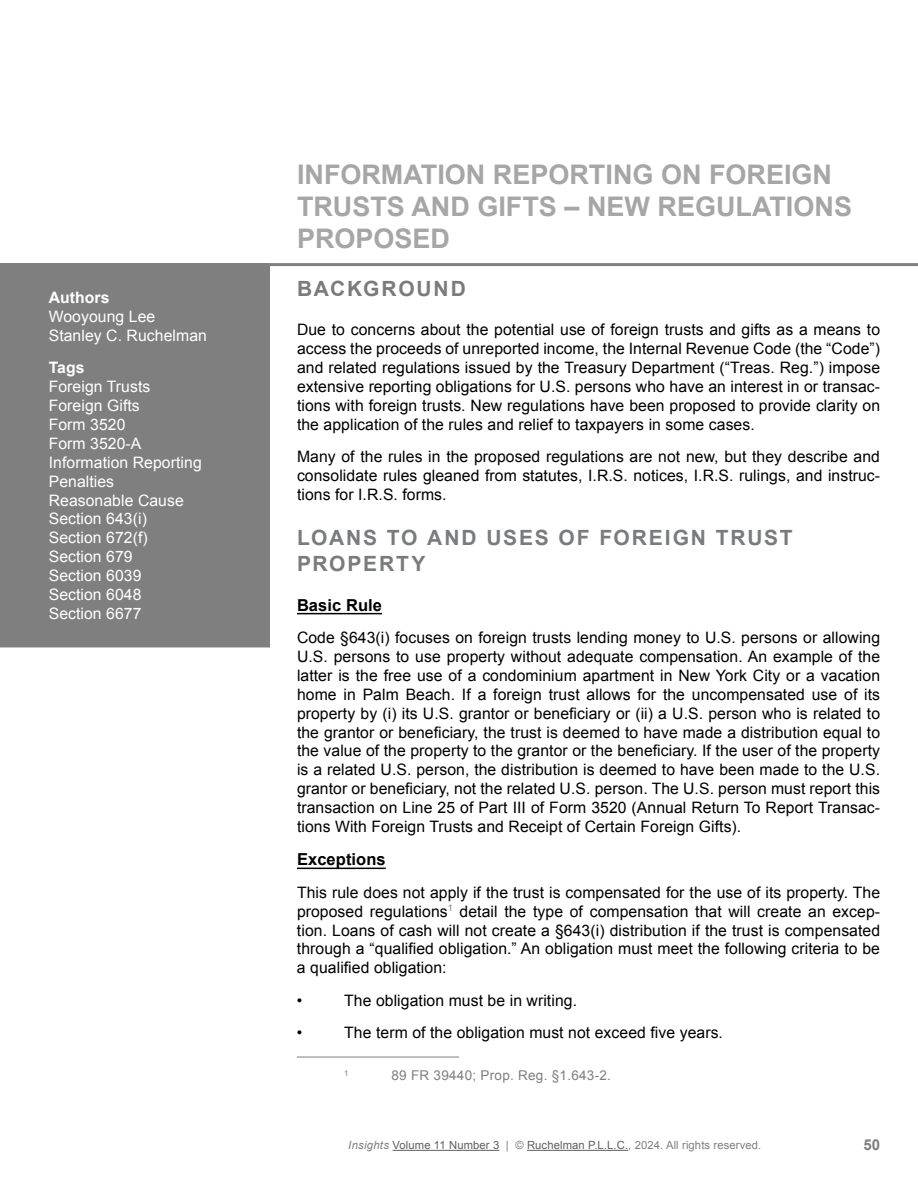
<style>
.page{position:relative;width:918px;height:1188px;background:#fff}
.page>*{position:absolute;margin:0;border:0;box-sizing:border-box;transform-origin:0 0}
.t1{font:700 27px/32.4px "Arial";color:#a6a6a6}
.t2{font:700 21px/25.2px "Arial";letter-spacing:.085em;color:#797b7e}
.t3{font:700 16.5px "Arial";letter-spacing:.005em;color:#000}
.t4{font:15.75px/18.9px "Arial";letter-spacing:.005em;color:#000;text-align:justify}
.t5{font:15.75px/18.9px "Arial";letter-spacing:.005em;color:#fff}
.t6{font:700 15.75px "Arial";letter-spacing:.005em;color:#fff}
.t7{font:700 15px "Arial";color:#7f7f7f}
.t8{font:13.5px "Arial";letter-spacing:.02em;color:#7f7f7f}
.t9{font:11.25px "Arial";letter-spacing:.01em;color:#5f5f5f}
.t10{font:7.8px "Arial";color:#7f7f7f}
.s1{font-style:italic;color:#7f7f7f}
.s2{color:#7f7f7f}
</style>
<div class="page">
<hr style="left:393px;top:1150px;width:106px;height:1px;background:#5f5f5f">
<hr style="left:527px;top:1150px;width:101px;height:1px;background:#5f5f5f">
<div style="left:0;top:266px;width:270px;height:381px;background:#7f7f7f"></div>
<hr style="left:0;top:263px;width:918px;height:3px;background:#7f7f7f">
<hr style="left:297px;top:613px;width:85px;height:1px;background:#000">
<hr style="left:297px;top:868px;width:89px;height:1px;background:#000">
<hr style="left:297px;top:1057px;width:162px;height:1px;background:#7f7f7f">
<p class="t6" style="left:49px;top:287px;width:62px">Authors</p>
<p class="t5" style="left:49px;top:307px;width:160px">Wooyoung Lee<br>Stanley C. Ruchelman</p>
<p class="t6" style="left:49px;top:357px;width:37px">Tags</p>
<p class="t5" style="left:49px;top:377px;width:155px">Foreign Trusts<br>Foreign Gifts<br>Form 3520<br>Form 3520-A<br>Information Reporting<br>Penalties<br>Reasonable Cause<br>Section 643(i)<br>Section 672(f)<br>Section 679<br>Section 6039<br>Section 6048<br>Section 6677</p>
<h1 class="t1" style="left:297px;top:159px;width:557px">INFORMATION REPORTING ON FOREIGN<br>TRUSTS AND GIFTS – NEW REGULATIONS<br>PROPOSED</h1>
<h2 class="t2" style="left:297px;top:277px;width:170px">BACKGROUND</h2>
<p class="t4" style="left:297px;top:320px;width:585px">Due to concerns about the potential use of foreign trusts and gifts as a means to access the proceeds of unreported income, the Internal Revenue Code (the “Code”) and related regulations issued by the Treasury Department (“Treas. Reg.”) impose extensive reporting obligations for U.S. persons who have an interest in or transac&shy;tions with foreign trusts. New regulations have been proposed to provide clarity on the application of the rules and relief to taxpayers in some cases.</p>
<p class="t4" style="left:297px;top:447px;width:585px">Many of the rules in the proposed regulations are not new, but they describe and consolidate rules gleaned from statutes, I.R.S. notices, I.R.S. rulings, and instruc&shy;tions for I.R.S. forms.</p>
<h2 class="t2" style="left:297px;top:526px;width:497px">LOANS TO AND USES OF FOREIGN TRUST<br>PROPERTY</h2>
<p class="t3" style="left:297px;top:594px;width:87px">Basic Rule</p>
<p class="t4" style="left:297px;top:628px;width:585px">Code §643(i) focuses on foreign trusts lending money to U.S. persons or allowing U.S. persons to use property without adequate compensation. An example of the latter is the free use of a condominium apartment in New York City or a vacation home in Palm Beach. If a foreign trust allows for the uncompensated use of its property by (i) its U.S. grantor or beneficiary or (ii) a U.S. person who is related to the grantor or beneficiary, the trust is deemed to have made a distribution equal to the value of the property to the grantor or the beneficiary. If the user of the property is a related U.S. person, the distribution is deemed to have been made to the U.S. grantor or beneficiary, not the related U.S. person. The U.S. person must report this transaction on Line 25 of Part III of Form 3520 (Annual Return To Report Transac&shy;tions With Foreign Trusts and Receipt of Certain Foreign Gifts).</p>
<p class="t3" style="left:297px;top:849px;width:90px">Exceptions</p>
<p class="t4" style="left:297px;top:883px;width:585px">This rule does not apply if the trust is compensated for the use of its property. The proposed regulations<sup>1</sup> detail the type of compensation that will create an excep&shy;tion. Loans of cash will not create a §643(i) distribution if the trust is compensated through a “qualified obligation.” An obligation must meet the following criteria to be a qualified obligation:</p>
<p class="t4" style="left:297px;top:991px;width:7px">•</p>
<p class="t4" style="left:344px;top:991px;width:234px">The obligation must be in writing.</p>
<p class="t4" style="left:297px;top:1023px;width:7px">•</p>
<p class="t4" style="left:344px;top:1023px;width:380px">The term of the obligation must not exceed five years.</p>
<p class="t10" style="left:344px;top:1068px;width:6px">1</p>
<p class="t8" style="left:391px;top:1066px;width:221px">89 FR 39440; Prop. Reg. §1.643-2.</p>
<p class="t9" style="left:348px;top:1138px;width:415px"><span class="s1">Insights</span> Volume 11 Number 3 <span class="s2">| ©</span> Ruchelman P.L.L.C.<span class="s2">, 2024. All rights reserved.</span></p>
<p class="t7" style="left:863px;top:1135px;width:18px">50</p>
</div>
